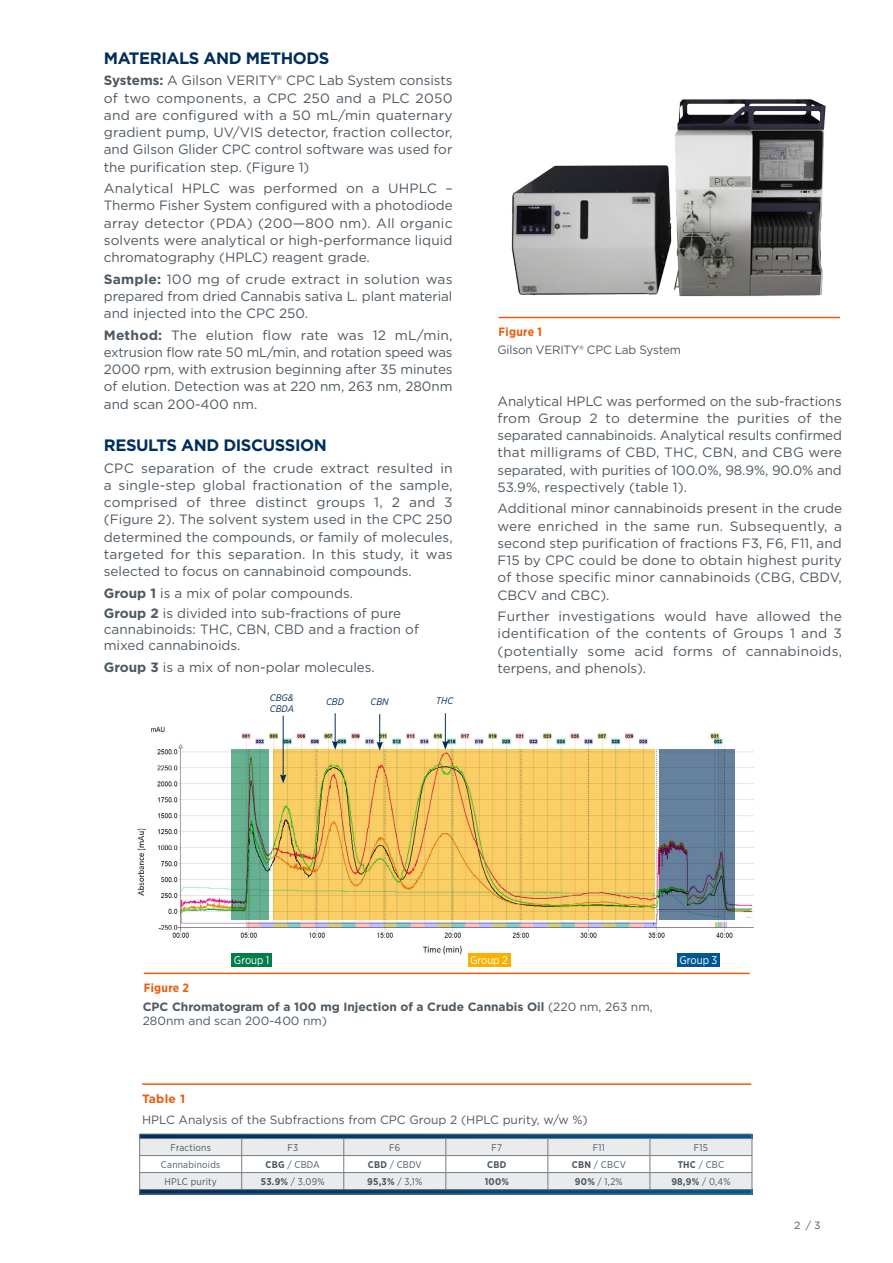
<style>
.page{position:relative;width:893px;height:1263px;background:#fff}
.page>*{position:absolute;margin:0;border:0;box-sizing:border-box;transform-origin:0 0}
.t1{font:700 16.5px "Gotham";letter-spacing:-.025em;color:#002e5c}
.t2{font:13.5px/17.2px "Gotham";color:#4d5860;text-align:justify}
.t3{font:700 12px/14.4px "Gotham";color:#4d5860}
.t4{font:12px "Gotham";color:#4d5860}
.t5{font:700 12px "Gotham Narrow";letter-spacing:.025em;color:#ea5b0b}
.t6{font:700 12px "Gotham";letter-spacing:.025em;color:#ea5b0b}
.t7{font:11.1px "Gotham Narrow";letter-spacing:-.005em;color:#fff}
.t8{font:10.5px "Gotham";color:#4d5860}
.t9{font:9.75px "Gotham Narrow";letter-spacing:.025em;color:#4d5860}
.t10{font:700 9.75px "Gotham Narrow";letter-spacing:.025em;color:#4d5860}
.t11{font:italic 9.6px/11.6px "Gotham Narrow";color:#002e5c}
.s1{font-weight:700}
.s2{font-weight:400}
</style>
<div class="page">
<hr style="left:142px;top:1083px;width:609px;height:2px;background:#ea5b0b">
<svg style="left:139px;top:1134px;width:614px;height:60px"></svg>
<hr style="left:140px;top:1194px;width:102px;height:1px;background:#727b83">
<hr style="left:242px;top:1194px;width:102px;height:1px;background:#727b83">
<hr style="left:344px;top:1194px;width:102px;height:1px;background:#727b83">
<hr style="left:446px;top:1194px;width:102px;height:1px;background:#727b83">
<hr style="left:548px;top:1194px;width:102px;height:1px;background:#727b83">
<hr style="left:650px;top:1194px;width:102px;height:1px;background:#727b83">
<hr style="left:499px;top:317px;width:341px;height:1px;background:#ea5b0b">
<img style="left:511px;top:99px;width:315px;height:198px">
<hr style="left:144px;top:973px;width:606px;height:1px;background:#ea5b0b">
<img style="left:137px;top:720px;width:617px;height:242px">
<svg style="left:232px;top:748px;width:37px;height:171px;background:#61a685"></svg>
<svg style="left:274px;top:748px;width:381px;height:171px;background:#f0c661"></svg>
<svg style="left:659px;top:748px;width:76px;height:171px;background:#627b94"></svg>
<hr style="left:283px;top:716px;width:1px;height:61px;background:#002e5c">
<svg style="left:280px;top:774px;width:6px;height:9px"></svg>
<hr style="left:335px;top:713px;width:1px;height:30px;background:#002e5c">
<svg style="left:332px;top:741px;width:6px;height:9px"></svg>
<hr style="left:379px;top:714px;width:1px;height:30px;background:#002e5c">
<svg style="left:376px;top:741px;width:7px;height:9px"></svg>
<hr style="left:445px;top:713px;width:1px;height:30px;background:#002e5c">
<svg style="left:442px;top:741px;width:7px;height:9px"></svg>
<div style="left:232px;top:953px;width:40px;height:13px;background:#007e48"></div>
<div style="left:468px;top:953px;width:42px;height:13px;background:#f9b000"></div>
<div style="left:677px;top:953px;width:43px;height:13px;background:#005892"></div>
<p class="t1" style="left:104px;top:47px;width:227px">MATERIALS AND METHODS</p>
<p class="t2" style="left:104px;top:72px;width:350px"><span class="s1">Systems:</span> A Gilson VERITY® CPC Lab System consists of two components, a CPC 250 and a PLC 2050 and are configured with a 50 mL/min quaternary gradient pump, UV/VIS detector, fraction collector, and Gilson Glider CPC control software was used for the purification step. (Figure 1)</p>
<p class="t2" style="left:104px;top:179px;width:350px">Analytical HPLC was performed on a UHPLC – Thermo Fisher System configured with a photodiode array detector (PDA) (200—800 nm). All organic solvents were analytical or high-performance liquid chromatography (HPLC) reagent grade.</p>
<p class="t2" style="left:104px;top:270px;width:350px"><span class="s1">Sample:</span> 100 mg of crude extract in solution was prepared from dried Cannabis sativa L. plant material and injected into the CPC 250.</p>
<p class="t2" style="left:104px;top:326px;width:350px"><span class="s1">Method:</span> The elution flow rate was 12 mL/min, extrusion flow rate 50 mL/min, and rotation speed was 2000 rpm, with extrusion beginning after 35 minutes of elution. Detection was at 220 nm, 263 nm, 280nm and scan 200-400 nm.</p>
<p class="t1" style="left:104px;top:434px;width:225px">RESULTS AND DISCUSSION</p>
<p class="t2" style="left:104px;top:459px;width:350px">CPC separation of the crude extract resulted in a single-step global fractionation of the sample, comprised of three distinct groups 1, 2 and 3 (Figure 2). The solvent system used in the CPC 250 determined the compounds, or family of molecules, targeted for this separation. In this study, it was selected to focus on cannabinoid compounds.</p>
<p class="t2" style="left:104px;top:582px;width:299px;line-height:20.4px"><span class="s1">Group 1</span> is a mix of polar compounds.<br><span class="s1">Group 2</span> is divided into sub-fractions of pure</p>
<p class="t2" style="left:104px;top:621px;width:317px;line-height:16.2px">cannabinoids: THC, CBN, CBD and a fraction of mixed cannabinoids.</p>
<p class="t2" style="left:104px;top:658px;width:273px"><span class="s1">Group 3</span> is a mix of non-polar molecules.</p>
<p class="t11" style="left:270px;top:691px;width:26px">CBG&amp;<br>CBDA</p>
<p class="t11" style="left:326px;top:696px;width:19px">CBD</p>
<p class="t11" style="left:371px;top:696px;width:20px">CBN</p>
<p class="t11" style="left:436px;top:695px;width:19px">THC</p>
<p class="t5" style="left:499px;top:324px;width:45px">Figure 1</p>
<p class="t4" style="left:497px;top:342px;width:185px">Gilson VERITY® CPC Lab System</p>
<p class="t2" style="left:497px;top:392px;width:346px">Analytical HPLC was performed on the sub-fractions from Group 2 to determine the purities of the separated cannabinoids. Analytical results confirmed that milligrams of CBD, THC, CBN, and CBG were separated, with purities of 100.0%, 98.9%, 90.0% and 53.9%, respectively (table 1).</p>
<p class="t2" style="left:497px;top:500px;width:346px">Additional minor cannabinoids present in the crude were enriched in the same run. Subsequently, a second step purification of fractions F3, F6, F11, and F15 by CPC could be done to obtain highest purity of those specific minor cannabinoids (CBG, CBDV, CBCV and CBC).</p>
<p class="t2" style="left:497px;top:607px;width:346px">Further investigations would have allowed the identification of the contents of Groups 1 and 3 (potentially some acid forms of cannabinoids, terpens, and phenols).</p>
<p class="t7" style="left:234px;top:953px;width:37px">Group 1</p>
<p class="t7" style="left:470px;top:953px;width:39px">Group 2</p>
<p class="t7" style="left:679px;top:953px;width:39px">Group 3</p>
<p class="t5" style="left:144px;top:980px;width:47px">Figure 2</p>
<p class="t3" style="left:143px;top:999px;width:511px">CPC Chromatogram of a 100 mg Injection of a Crude Cannabis Oil <span class="s2">(220 nm, 263 nm,<br>280nm and scan 200-400 nm)</span></p>
<p class="t6" style="left:142px;top:1090px;width:45px">Table 1</p>
<p class="t4" style="left:142px;top:1112px;width:447px">HPLC Analysis of the Subfractions from CPC Group 2 (HPLC purity, w/w %)</p>
<p class="t9" style="left:170px;top:1141px;width:42px">Fractions</p>
<p class="t9" style="left:287px;top:1141px;width:12px">F3</p>
<p class="t9" style="left:389px;top:1141px;width:13px">F6</p>
<p class="t9" style="left:492px;top:1141px;width:12px">F7</p>
<p class="t9" style="left:593px;top:1141px;width:14px">F11</p>
<p class="t9" style="left:694px;top:1141px;width:16px">F15</p>
<p class="t9" style="left:161px;top:1158px;width:61px">Cannabinoids</p>
<p class="t9" style="left:266px;top:1158px;width:56px"><span class="s1">CBG</span> / CBDA</p>
<p class="t9" style="left:368px;top:1158px;width:56px"><span class="s1">CBD</span> / CBDV</p>
<p class="t10" style="left:487px;top:1158px;width:21px">CBD</p>
<p class="t9" style="left:572px;top:1158px;width:56px"><span class="s1">CBN</span> / CBCV</p>
<p class="t9" style="left:678px;top:1158px;width:48px"><span class="s1">THC</span> / CBC</p>
<p class="t9" style="left:165px;top:1175px;width:54px">HPLC purity</p>
<p class="t9" style="left:261px;top:1175px;width:65px"><span class="s1">53.9%</span> / 3.09%</p>
<p class="t10" style="left:367px;top:1175px;width:57px">95,3% <span class="s2">/ 3,1%</span></p>
<p class="t10" style="left:485px;top:1175px;width:26px">100%</p>
<p class="t9" style="left:575px;top:1175px;width:49px"><span class="s1">90%</span> / 1,2%</p>
<p class="t10" style="left:671px;top:1175px;width:61px">98,9% <span class="s2">/ 0,4%</span></p>
<p class="t8" style="left:806px;top:1218px;width:16px">/ 3</p>
<p class="t8" style="left:794px;top:1218px;width:8px">2</p>
</div>
